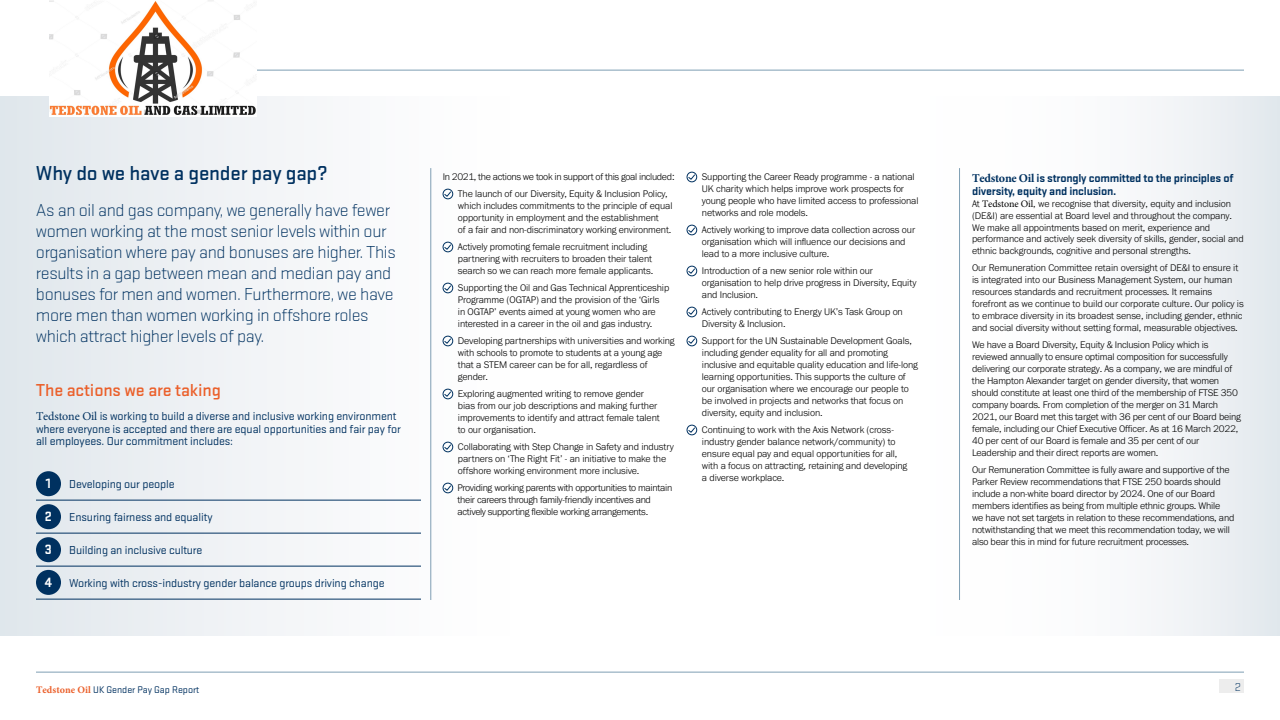
<style>
.page{position:relative;width:1280px;height:720px;background:#fff}
.page>*{position:absolute;margin:0;border:0;box-sizing:border-box;transform-origin:0 0}
.t1{font:500 21px "Stratum 2";letter-spacing:-.01em;color:#003160}
.t2{font:300 18px/21px "Stratum 2";letter-spacing:-.02em;color:#003160}
.t3{font:500 18px "Stratum 2";letter-spacing:-.01em;color:#eb602b}
.t4{font:700 14px "Stratum 2";color:#fff}
.t5{font:12px/12.6px "Stratum 2";letter-spacing:-.01em;color:#003160}
.t6{font:700 12px/12.7px "Stratum 2";letter-spacing:-.02em;color:#003160}
.t7{font:300 12px "Stratum 2";color:#003160}
.t8{font:300 10px/12px "Franklin Gothic URW";letter-spacing:-.01em;color:#000}
.t9{font:300 10px/12px "Franklin Gothic URW";letter-spacing:-.03em;color:#000}
.t10{font:10px "Stratum 2";color:#003160}
.s1{font-family:"Minion Pro"}
.s2{font-weight:700;font-size:14px;color:#fff}
.s3{font-family:"Minion Pro";font-weight:400}
.s4{font-family:"Minion Pro";font-weight:700;color:#eb602b}
</style>
<div class="page">
<hr style="left:105px;top:70px;width:1139px;height:1px;background:#7e9eb3">
<div style="left:0;top:96px;width:524px;height:540px;background:linear-gradient(to right,#e1e7ec,#fff)"></div>
<div style="left:849px;top:96px;width:431px;height:540px;background:linear-gradient(to right,#fff,#eaeef2)"></div>
<hr style="left:431px;top:168px;width:1px;height:432px;background:#7e9eb3">
<hr style="left:959px;top:168px;width:1px;height:432px;background:#7e9eb3">
<hr style="left:36px;top:500px;width:385px;height:1px;background:#003160">
<hr style="left:36px;top:533px;width:385px;height:1px;background:#003160">
<hr style="left:36px;top:566px;width:385px;height:1px;background:#003160">
<hr style="left:36px;top:599px;width:385px;height:1px;background:#003160">
<div style="left:36px;top:471px;width:25px;height:25px;background:#003160;border-radius:50%"></div>
<div style="left:36px;top:504px;width:25px;height:25px;background:#003160;border-radius:50%"></div>
<div style="left:36px;top:537px;width:25px;height:25px;background:#003160;border-radius:50%"></div>
<div style="left:36px;top:570px;width:25px;height:25px;background:#003160;border-radius:50%"></div>
<div style="left:443px;top:189px;width:10px;height:10px;border:1px solid #003160;border-radius:50%"></div>
<svg style="left:444px;top:191px;width:8px;height:6px"></svg>
<div style="left:443px;top:242px;width:10px;height:10px;border:1px solid #003160;border-radius:50%"></div>
<svg style="left:444px;top:244px;width:8px;height:6px"></svg>
<div style="left:443px;top:283px;width:10px;height:10px;border:1px solid #003160;border-radius:50%"></div>
<svg style="left:444px;top:285px;width:8px;height:6px"></svg>
<div style="left:443px;top:336px;width:10px;height:10px;border:1px solid #003160;border-radius:50%"></div>
<svg style="left:444px;top:338px;width:8px;height:6px"></svg>
<div style="left:443px;top:389px;width:10px;height:10px;border:1px solid #003160;border-radius:50%"></div>
<svg style="left:444px;top:391px;width:8px;height:6px"></svg>
<div style="left:443px;top:442px;width:10px;height:10px;border:1px solid #003160;border-radius:50%"></div>
<svg style="left:444px;top:444px;width:8px;height:6px"></svg>
<div style="left:443px;top:483px;width:10px;height:10px;border:1px solid #003160;border-radius:50%"></div>
<svg style="left:444px;top:485px;width:8px;height:6px"></svg>
<div style="left:687px;top:172px;width:10px;height:10px;border:1px solid #003160;border-radius:50%"></div>
<svg style="left:688px;top:174px;width:8px;height:6px"></svg>
<div style="left:687px;top:225px;width:10px;height:10px;border:1px solid #003160;border-radius:50%"></div>
<svg style="left:688px;top:227px;width:8px;height:6px"></svg>
<div style="left:687px;top:266px;width:10px;height:10px;border:1px solid #003160;border-radius:50%"></div>
<svg style="left:688px;top:268px;width:8px;height:6px"></svg>
<div style="left:687px;top:307px;width:10px;height:10px;border:1px solid #003160;border-radius:50%"></div>
<svg style="left:688px;top:309px;width:8px;height:6px"></svg>
<div style="left:687px;top:336px;width:10px;height:10px;border:1px solid #003160;border-radius:50%"></div>
<svg style="left:688px;top:338px;width:8px;height:6px"></svg>
<div style="left:687px;top:425px;width:10px;height:10px;border:1px solid #003160;border-radius:50%"></div>
<svg style="left:688px;top:427px;width:8px;height:6px"></svg>
<div style="left:1220px;top:679px;width:24px;height:14px;background:#ededed"></div>
<hr style="left:36px;top:672px;width:1208px;height:1px;background:#7e9eb3">
<img style="left:49px;top:1px;width:208px;height:116px">
<h1 class="t1" style="left:36px;top:159px;width:293px">Why do we have a gender pay gap?</h1>
<p class="t2" style="left:36px;top:199px;width:361px">As an oil and gas company, we generally have fewer women working at the most senior levels within our organisation where pay and bonuses are higher. This results in a gap between mean and median pay and bonuses for men and women. Furthermore, we have more men than women working in offshore roles which attract higher levels of pay.</p>
<h2 class="t3" style="left:36px;top:378px;width:186px">The actions we are taking</h2>
<p class="t5" style="left:36px;top:409px;width:366px"><span class="s1">Tedstone Oil</span> is working to build a diverse and inclusive working environment where everyone is accepted and there are equal opportunities and fair pay for all employees. Our commitment includes:</p>
<h3 class="t4" style="left:46px;top:474px;width:7px">1</h3>
<p class="t5" style="left:69px;top:477px;width:107px">Developing our people</p>
<h3 class="t4" style="left:45px;top:507px;width:9px">2</h3>
<p class="t5" style="left:69px;top:510px;width:145px">Ensuring fairness and equality</p>
<h3 class="t4" style="left:45px;top:540px;width:9px">3</h3>
<p class="t5" style="left:69px;top:543px;width:135px">Building an inclusive culture</p>
<p class="t5" style="left:45px;top:576px;width:341px"><span class="s2">4</span> Working with cross-industry gender balance groups driving change</p>
<p class="t9" style="left:458px;top:168px;width:218px;line-height:17px;text-indent:-15px">In 2021, the actions we took in support of this goal included:<br>The launch of our Diversity, Equity &amp; Inclusion Policy,</p>
<p class="t8" style="left:458px;top:200px;width:216px">which includes commitments to the principle of equal opportunity in employment and the establishment<br>of a fair and non-discriminatory working environment.</p>
<p class="t8" style="left:458px;top:241px;width:197px">Actively promoting female recruitment including partnering with recruiters to broaden their talent search so we can reach more female applicants.</p>
<p class="t8" style="left:458px;top:282px;width:213px">Supporting the Oil and Gas Technical Apprenticeship Programme (OGTAP) and the provision of the ‘Girls<br>in OGTAP’ events aimed at young women who are interested in a career in the oil and gas industry.</p>
<p class="t8" style="left:458px;top:335px;width:218px">Developing partnerships with universities and working with schools to promote to students at a young age that a STEM career can be for all, regardless of gender.</p>
<p class="t8" style="left:458px;top:388px;width:203px">Exploring augmented writing to remove gender bias from our job descriptions and making further improvements to identify and attract female talent to our organisation.</p>
<p class="t8" style="left:458px;top:441px;width:218px">Collaborating with Step Change in Safety and industry partners on ‘The Right Fit’ - an initiative to make the offshore working environment more inclusive.</p>
<p class="t9" style="left:458px;top:482px;width:216px">Providing working parents with opportunities to maintain their careers through family-friendly incentives and actively supporting flexible working arrangements.</p>
<p class="t8" style="left:702px;top:171px;width:218px">Supporting the Career Ready programme - a national UK charity which helps improve work prospects for young people who have limited access to professional networks and role models.</p>
<p class="t8" style="left:702px;top:224px;width:215px">Actively working to improve data collection across our organisation which will influence our decisions and lead to a more inclusive culture.</p>
<p class="t8" style="left:702px;top:265px;width:216px">Introduction of a new senior role within our organisation to help drive progress in Diversity, Equity and Inclusion.</p>
<p class="t8" style="left:702px;top:306px;width:202px">Actively contributing to Energy UK’s Task Group on<br>Diversity &amp; Inclusion.</p>
<p class="t8" style="left:702px;top:335px;width:218px">Support for the UN Sustainable Development Goals, including gender equality for all and promoting inclusive and equitable quality education and life-long learning opportunities. This supports the culture of our organisation where we encourage our people to be involved in projects and networks that focus on diversity, equity and inclusion.</p>
<p class="t8" style="left:702px;top:424px;width:207px">Continuing to work with the Axis Network (cross&shy;industry gender balance network/community) to ensure equal pay and equal opportunities for all, with a focus on attracting, retaining and developing a diverse workplace.</p>
<p class="t6" style="left:972px;top:171px;width:263px"><span class="s1">Tedstone Oil</span> is strongly committed to the principles of diversity, equity and inclusion.</p>
<p class="t8" style="left:972px;top:198px;width:273px;line-height:11.5px">At <span class="s3">Tedstone Oil</span>, we recognise that diversity, equity and inclusion (DE&amp;I) are essential at Board level and throughout the company.<br>We make all appointments based on merit, experience and performance and actively seek diversity of skills, gender, social and ethnic backgrounds, cognitive and personal strengths.</p>
<p class="t8" style="left:972px;top:261px;width:273px">Our Remuneration Committee retain oversight of DE&amp;I to ensure it is integrated into our Business Management System, our human resources standards and recruitment processes. It remains forefront as we continue to build our corporate culture. Our policy is to embrace diversity in its broadest sense, including gender, ethnic and social diversity without setting formal, measurable objectives.</p>
<p class="t8" style="left:972px;top:338px;width:271px">We have a Board Diversity, Equity &amp; Inclusion Policy which is reviewed annually to ensure optimal composition for successfully delivering our corporate strategy. As a company, we are mindful of the Hampton Alexander target on gender diversity, that women should constitute at least one third of the membership of FTSE 350 company boards. From completion of the merger on 31 March 2021, our Board met this target with 36 per cent of our Board being female, including our Chief Executive Officer. As at 16 March 2022, 40 per cent of our Board is female and 35 per cent of our Leadership and their direct reports are women.</p>
<p class="t8" style="left:972px;top:463px;width:264px">Our Remuneration Committee is fully aware and supportive of the Parker Review recommendations that FTSE 250 boards should include a non-white board director by 2024. One of our Board members identifies as being from multiple ethnic groups. While<br>we have not set targets in relation to these recommendations, and notwithstanding that we meet this recommendation today, we will also bear this in mind for future recruitment processes.</p>
<p class="t10" style="left:36px;top:683px;width:165px"><span class="s4">Tedstone Oil</span> UK Gender Pay Gap Report</p>
<p class="t7" style="left:1235px;top:679px;width:8px">2</p>
</div>
